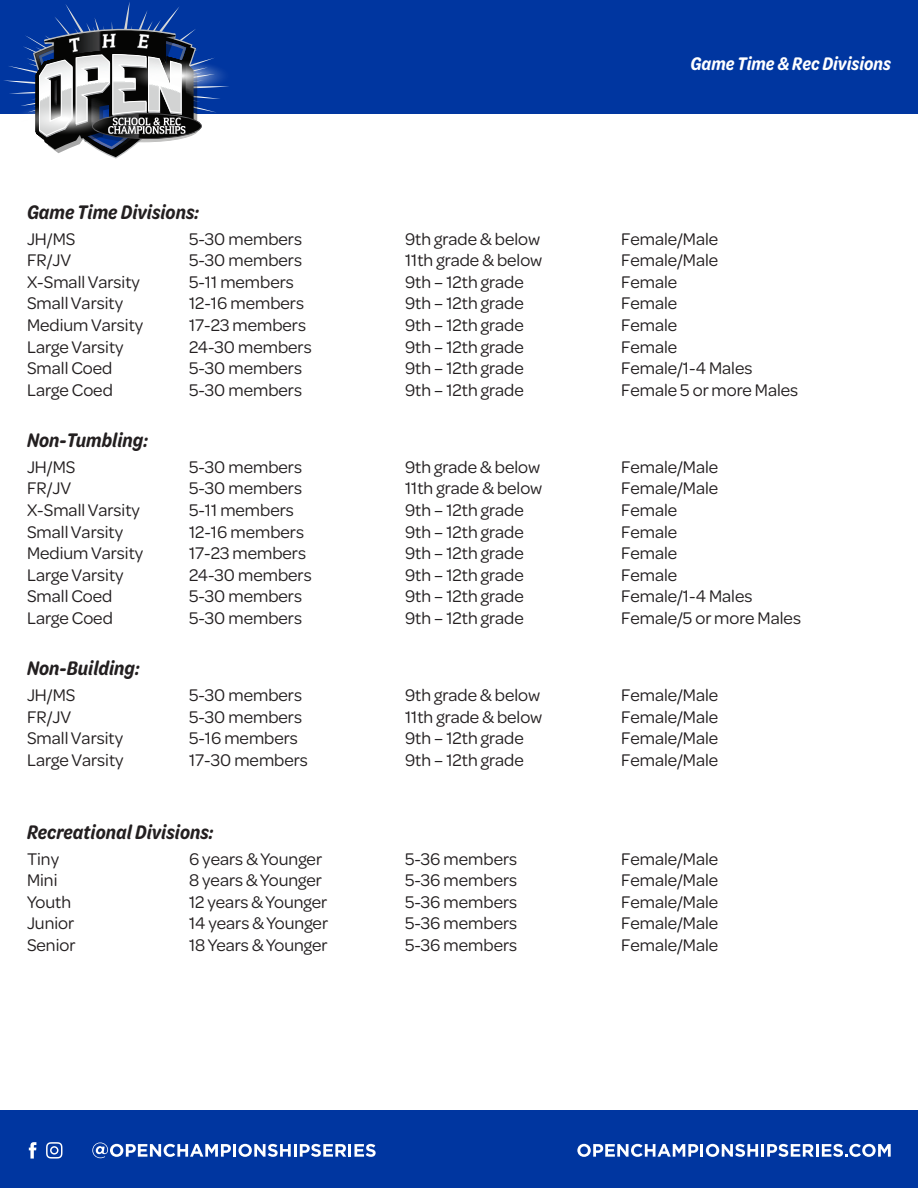
<style>
.page{position:relative;width:918px;height:1188px;background:#fff}
.page>*{position:absolute;margin:0;border:0;box-sizing:border-box;transform-origin:0 0}
.Heading{font:italic 600 21px "Omnes Cond";color:#231f20}
.t1{font:italic 600 19.5px "Omnes Cond";color:#fff}
.t2{font:18px "Omnes";color:#231f20}
</style>
<div class="page">
<div style="left:0;top:0;width:918px;height:113px;background:#0036a0"></div>
<div style="left:0;top:1111px;width:918px;height:77px;background:#0036a0"></div>
<svg style="left:29px;top:1142px;width:7px;height:17px"></svg>
<svg style="left:46px;top:1142px;width:16px;height:17px"></svg>
<svg style="left:0;top:4px;width:244px;height:155px"></svg>
<svg style="left:92px;top:1143px;width:284px;height:15px"></svg>
<svg style="left:577px;top:1144px;width:314px;height:13px"></svg>
<p class="t1" style="left:691px;top:51px;width:202px">Game Time &amp; Rec Divisions</p>
<p class="Heading" style="left:27px;top:198px;width:174px">Game Time Divisions:</p>
<p class="t2" style="left:27px;top:227px;width:50px">JH/MS</p>
<p class="t2" style="left:189px;top:227px;width:115px">5-30 members</p>
<p class="t2" style="left:405px;top:227px;width:137px">9th grade &amp; below</p>
<p class="t2" style="left:621px;top:227px;width:99px">Female/Male</p>
<p class="t2" style="left:27px;top:248px;width:46px">FR/JV</p>
<p class="t2" style="left:189px;top:248px;width:115px">5-30 members</p>
<p class="t2" style="left:405px;top:248px;width:139px">11th grade &amp; below</p>
<p class="t2" style="left:621px;top:248px;width:99px">Female/Male</p>
<p class="t2" style="left:27px;top:270px;width:115px">X-Small Varsity</p>
<p class="t2" style="left:189px;top:270px;width:106px">5-11 members</p>
<p class="t2" style="left:405px;top:270px;width:120px">9th – 12th grade</p>
<p class="t2" style="left:621px;top:270px;width:58px">Female</p>
<p class="t2" style="left:27px;top:291px;width:98px">Small Varsity</p>
<p class="t2" style="left:189px;top:291px;width:117px">12-16 members</p>
<p class="t2" style="left:405px;top:291px;width:120px">9th – 12th grade</p>
<p class="t2" style="left:621px;top:291px;width:58px">Female</p>
<p class="t2" style="left:27px;top:313px;width:118px">Medium Varsity</p>
<p class="t2" style="left:189px;top:313px;width:119px">17-23 members</p>
<p class="t2" style="left:405px;top:313px;width:120px">9th – 12th grade</p>
<p class="t2" style="left:621px;top:313px;width:58px">Female</p>
<p class="t2" style="left:27px;top:335px;width:98px">Large Varsity</p>
<p class="t2" style="left:189px;top:335px;width:124px">24-30 members</p>
<p class="t2" style="left:405px;top:335px;width:120px">9th – 12th grade</p>
<p class="t2" style="left:621px;top:335px;width:58px">Female</p>
<p class="t2" style="left:27px;top:356px;width:87px">Small Coed</p>
<p class="t2" style="left:189px;top:356px;width:115px">5-30 members</p>
<p class="t2" style="left:405px;top:356px;width:120px">9th – 12th grade</p>
<p class="t2" style="left:621px;top:356px;width:133px">Female/1-4 Males</p>
<p class="t2" style="left:27px;top:378px;width:87px">Large Coed</p>
<p class="t2" style="left:189px;top:378px;width:115px">5-30 members</p>
<p class="t2" style="left:405px;top:378px;width:120px">9th – 12th grade</p>
<p class="t2" style="left:621px;top:378px;width:179px">Female 5 or more Males</p>
<p class="Heading" style="left:27px;top:426px;width:123px">Non-Tumbling:</p>
<p class="t2" style="left:27px;top:455px;width:50px">JH/MS</p>
<p class="t2" style="left:189px;top:455px;width:115px">5-30 members</p>
<p class="t2" style="left:405px;top:455px;width:137px">9th grade &amp; below</p>
<p class="t2" style="left:621px;top:455px;width:99px">Female/Male</p>
<p class="t2" style="left:27px;top:476px;width:46px">FR/JV</p>
<p class="t2" style="left:189px;top:476px;width:115px">5-30 members</p>
<p class="t2" style="left:405px;top:476px;width:139px">11th grade &amp; below</p>
<p class="t2" style="left:621px;top:476px;width:99px">Female/Male</p>
<p class="t2" style="left:27px;top:498px;width:115px">X-Small Varsity</p>
<p class="t2" style="left:189px;top:498px;width:106px">5-11 members</p>
<p class="t2" style="left:405px;top:498px;width:120px">9th – 12th grade</p>
<p class="t2" style="left:621px;top:498px;width:58px">Female</p>
<p class="t2" style="left:27px;top:520px;width:98px">Small Varsity</p>
<p class="t2" style="left:189px;top:520px;width:117px">12-16 members</p>
<p class="t2" style="left:405px;top:520px;width:120px">9th – 12th grade</p>
<p class="t2" style="left:621px;top:520px;width:58px">Female</p>
<p class="t2" style="left:27px;top:541px;width:118px">Medium Varsity</p>
<p class="t2" style="left:189px;top:541px;width:119px">17-23 members</p>
<p class="t2" style="left:405px;top:541px;width:120px">9th – 12th grade</p>
<p class="t2" style="left:621px;top:541px;width:58px">Female</p>
<p class="t2" style="left:27px;top:563px;width:98px">Large Varsity</p>
<p class="t2" style="left:189px;top:563px;width:124px">24-30 members</p>
<p class="t2" style="left:405px;top:563px;width:120px">9th – 12th grade</p>
<p class="t2" style="left:621px;top:563px;width:58px">Female</p>
<p class="t2" style="left:27px;top:584px;width:87px">Small Coed</p>
<p class="t2" style="left:189px;top:584px;width:115px">5-30 members</p>
<p class="t2" style="left:405px;top:584px;width:120px">9th – 12th grade</p>
<p class="t2" style="left:621px;top:584px;width:133px">Female/1-4 Males</p>
<p class="t2" style="left:27px;top:606px;width:87px">Large Coed</p>
<p class="t2" style="left:189px;top:606px;width:115px">5-30 members</p>
<p class="t2" style="left:405px;top:606px;width:120px">9th – 12th grade</p>
<p class="t2" style="left:621px;top:606px;width:182px">Female/5 or more Males</p>
<p class="Heading" style="left:27px;top:655px;width:114px">Non-Building:</p>
<p class="t2" style="left:27px;top:683px;width:50px">JH/MS</p>
<p class="t2" style="left:189px;top:683px;width:115px">5-30 members</p>
<p class="t2" style="left:405px;top:683px;width:137px">9th grade &amp; below</p>
<p class="t2" style="left:621px;top:683px;width:99px">Female/Male</p>
<p class="t2" style="left:27px;top:705px;width:46px">FR/JV</p>
<p class="t2" style="left:189px;top:705px;width:115px">5-30 members</p>
<p class="t2" style="left:405px;top:705px;width:139px">11th grade &amp; below</p>
<p class="t2" style="left:621px;top:705px;width:99px">Female/Male</p>
<p class="t2" style="left:27px;top:726px;width:98px">Small Varsity</p>
<p class="t2" style="left:189px;top:726px;width:110px">5-16 members</p>
<p class="t2" style="left:405px;top:726px;width:120px">9th – 12th grade</p>
<p class="t2" style="left:621px;top:726px;width:99px">Female/Male</p>
<p class="t2" style="left:27px;top:748px;width:98px">Large Varsity</p>
<p class="t2" style="left:189px;top:748px;width:120px">17-30 members</p>
<p class="t2" style="left:405px;top:748px;width:120px">9th – 12th grade</p>
<p class="t2" style="left:621px;top:748px;width:99px">Female/Male</p>
<p class="Heading" style="left:27px;top:818px;width:188px">Recreational Divisions:</p>
<p class="t2" style="left:27px;top:846px;width:34px">Tiny</p>
<p class="t2" style="left:189px;top:846px;width:135px">6 years &amp; Younger</p>
<p class="t2" style="left:405px;top:846px;width:114px">5-36 members</p>
<p class="t2" style="left:621px;top:846px;width:99px">Female/Male</p>
<p class="t2" style="left:27px;top:868px;width:32px">Mini</p>
<p class="t2" style="left:189px;top:868px;width:135px">8 years &amp; Younger</p>
<p class="t2" style="left:405px;top:868px;width:114px">5-36 members</p>
<p class="t2" style="left:621px;top:868px;width:99px">Female/Male</p>
<p class="t2" style="left:27px;top:890px;width:46px">Youth</p>
<p class="t2" style="left:189px;top:890px;width:140px">12 years &amp; Younger</p>
<p class="t2" style="left:405px;top:890px;width:114px">5-36 members</p>
<p class="t2" style="left:621px;top:890px;width:99px">Female/Male</p>
<p class="t2" style="left:27px;top:911px;width:49px">Junior</p>
<p class="t2" style="left:189px;top:911px;width:141px">14 years &amp; Younger</p>
<p class="t2" style="left:405px;top:911px;width:114px">5-36 members</p>
<p class="t2" style="left:621px;top:911px;width:99px">Female/Male</p>
<p class="t2" style="left:27px;top:933px;width:50px">Senior</p>
<p class="t2" style="left:189px;top:933px;width:140px">18 Years &amp; Younger</p>
<p class="t2" style="left:405px;top:933px;width:114px">5-36 members</p>
<p class="t2" style="left:621px;top:933px;width:99px">Female/Male</p>
</div>
